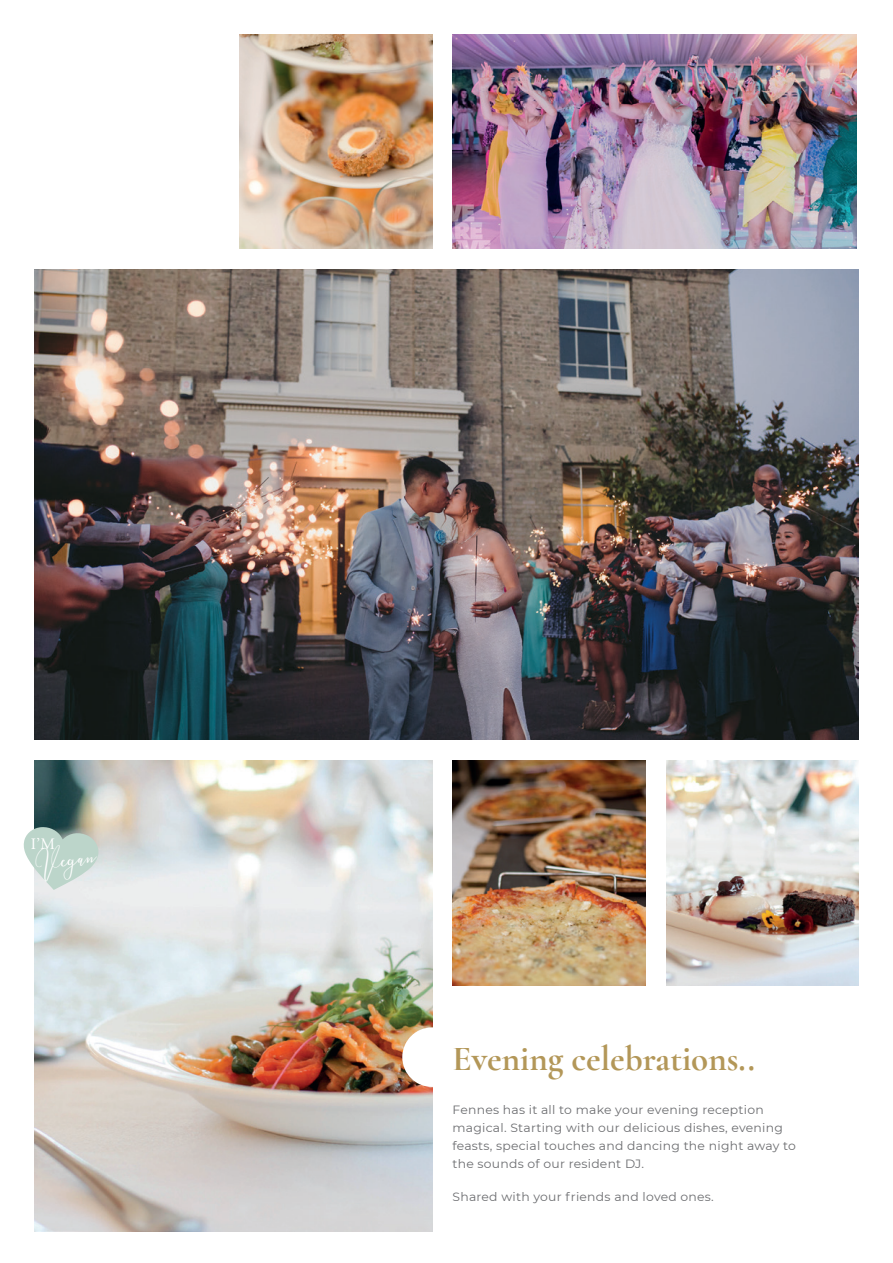
<style>
.page{position:relative;width:893px;height:1263px;background:#fff}
.page>*{position:absolute;margin:0;border:0;box-sizing:border-box;transform-origin:0 0}
.t1{font:37.2px "Love Hewits";color:#fff}
.t2{font:700 36px "Cormorant Garamond";color:#b39758}
.t3{font:15.9px "Adobe Garamond Pro";color:#fff}
.t4{font:12px/18px "Montserrat";letter-spacing:.02em;color:#6c6d70}
</style>
<div class="page">
<img style="left:34px;top:760px;width:398px;height:472px">
<img style="left:666px;top:760px;width:193px;height:226px">
<img style="left:239px;top:34px;width:193px;height:214px">
<img style="left:452px;top:760px;width:193px;height:226px">
<img style="left:452px;top:34px;width:404px;height:214px">
<img style="left:34px;top:270px;width:825px;height:470px">
<div style="left:402px;top:1027px;width:60px;height:60px;background:#fff;border-radius:50%"></div>
<svg style="left:23px;top:827px;width:76px;height:63px;background:#c5d6ce"></svg>
<h3 class="t3" style="left:31px;top:835px;width:26px">I’M</h3>
<h1 class="t1" style="left:33px;top:848px;width:64px;rotate:-8deg">Vegan</h1>
<h2 class="t2" style="left:452px;top:1036px;width:304px">Evening celebrations..</h2>
<p class="t4" style="left:452px;top:1100px;width:345px">Fennes has it all to make your evening reception magical. Starting with our delicious dishes, evening feasts, special touches and dancing the night away to the sounds of our resident DJ.</p>
<p class="t4" style="left:452px;top:1187px;width:263px">Shared with your friends and loved ones.</p>
</div>
